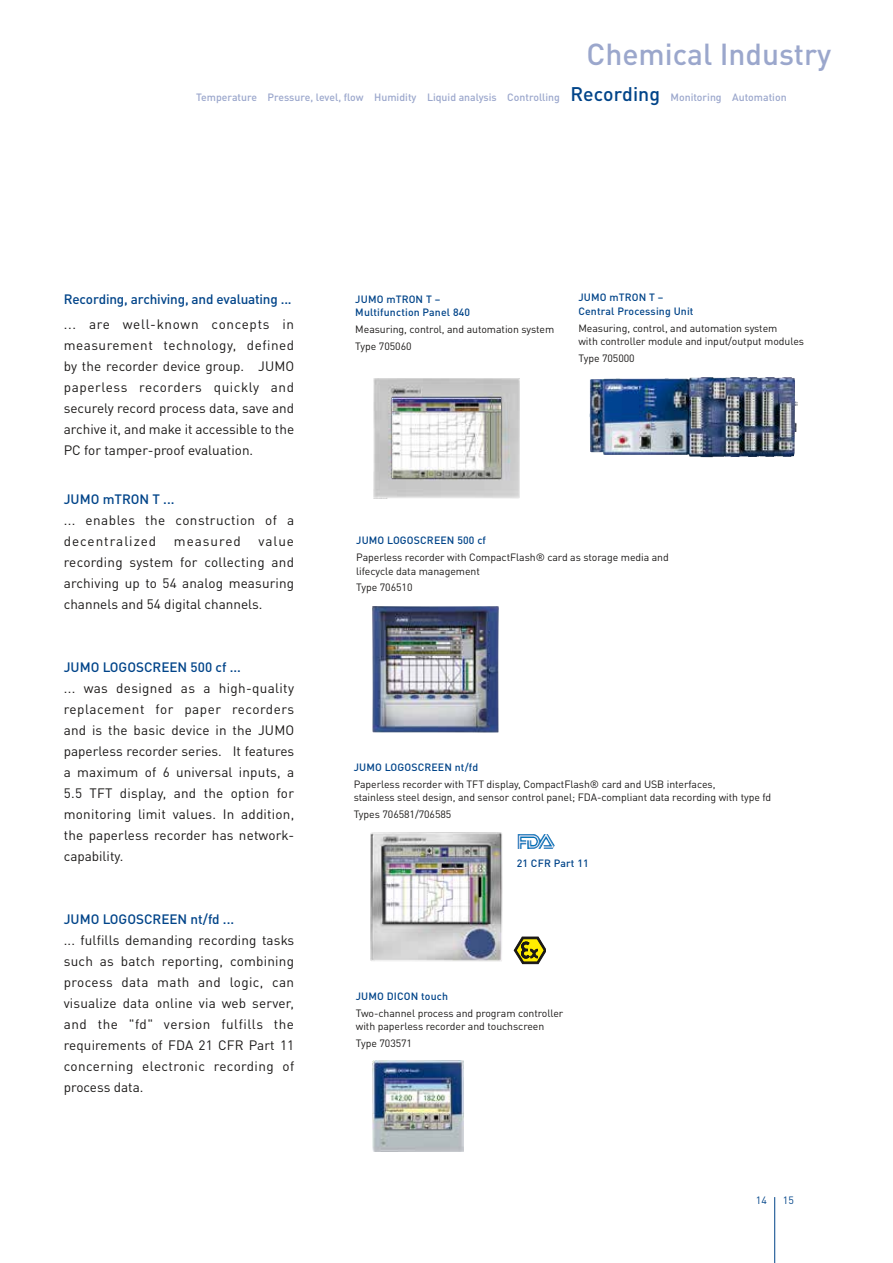
<style>
.page{position:relative;width:893px;height:1263px;background:#fff}
.page>*{position:absolute;margin:0;border:0;box-sizing:border-box;transform-origin:0 0}
.t1{font:500 30px "DIN Pro";color:#9ba7cc}
.t2{font:13.5px/21px "DIN Pro";letter-spacing:.01em;color:#1a1817;text-align:justify}
.t3{font:500 13.5px "DIN Pro";color:#004489}
.t4{font:13.5px/21px "DIN Pro";letter-spacing:.035em;color:#1a1817}
.t5{font:13.5px "DIN Pro";letter-spacing:.07em;color:#1a1817}
.t6{font:10.5px/13.5px "DIN Pro";letter-spacing:-.005em;color:#1a1817}
.t7{font:500 10.5px/13.5px "DIN Pro";letter-spacing:.015em;color:#004489}
.t8{font:500 10.5px "DIN Pro";color:#9ba7cc}
.t9{font:10.5px "DIN Pro";color:#004489}
.s1{font-size:19.5px;color:#004489}
</style>
<div class="page">
<hr style="left:774px;top:1197px;width:1px;height:66px;background:#004489">
<img style="left:589px;top:377px;width:142px;height:79px">
<img style="left:373px;top:378px;width:147px;height:121px">
<img style="left:393px;top:398px;width:107px;height:80px">
<img style="left:372px;top:606px;width:127px;height:127px">
<svg style="left:513px;top:936px;width:33px;height:28px"></svg>
<img style="left:517px;top:834px;width:38px;height:15px">
<img style="left:370px;top:832px;width:133px;height:130px">
<img style="left:373px;top:1061px;width:91px;height:90px">
<h1 class="t1" style="left:587px;top:30px;width:246px">Chemical Industry</h1>
<p class="t8" style="left:196px;top:88px;width:592px">Temperature Pressure, level, flow Humidity Liquid analysis Controlling <span class="s1">Recording</span> Monitoring Automation</p>
<p class="t3" style="left:64px;top:288px;width:229px">Recording, archiving, and evaluating ...</p>
<p class="t2" style="left:64px;top:312px;width:232px">... are well-known concepts in measurement technology, defined by the recorder device group. JUMO paperless recorders quickly and securely record process data, save and archive it, and make it accessible to the PC for tamper-proof evaluation.</p>
<p class="t3" style="left:64px;top:488px;width:112px">JUMO mTRON T ...</p>
<p class="t4" style="left:64px;top:508px;width:232px">... enables the construction of a decentralized</p>
<p class="t2" style="left:64px;top:529px;width:232px;text-indent:195px">value recording system for collecting and archiving up to 54 analog measuring channels and 54 digital channels.</p>
<p class="t5" style="left:174px;top:531px;width:69px">measured</p>
<p class="t3" style="left:64px;top:656px;width:179px">JUMO LOGOSCREEN 500 cf ...</p>
<p class="t2" style="left:64px;top:676px;width:232px">... was designed as a high-quality replacement for paper recorders and is the basic device in the JUMO paperless recorder series. It features a maximum of 6 universal inputs, a 5.5 TFT display, and the option for monitoring limit values. In addition, the paperless recorder has network&shy;capability.</p>
<p class="t3" style="left:64px;top:908px;width:172px">JUMO LOGOSCREEN nt/fd ...</p>
<p class="t2" style="left:64px;top:928px;width:232px">... fulfills demanding recording tasks such as batch reporting, combining process data math and logic, can visualize data online via web server, and the "fd" version fulfills the requirements of FDA 21 CFR Part 11 concerning electronic recording of process data.</p>
<p class="t7" style="left:355px;top:291px;width:116px">JUMO mTRON T –<br>Multifunction Panel 840</p>
<p class="t6" style="left:355px;top:320px;width:200px;line-height:16.5px">Measuring, control, and automation system<br>Type 705060</p>
<p class="t7" style="left:578px;top:290px;width:117px">JUMO mTRON T –<br>Central Processing Unit</p>
<p class="t6" style="left:578px;top:320px;width:227px">Measuring, control, and automation system<br>with controller module and input/output modules</p>
<p class="t6" style="left:578px;top:350px;width:58px">Type 705000</p>
<p class="t7" style="left:356px;top:532px;width:131px">JUMO LOGOSCREEN 500 cf</p>
<p class="t6" style="left:356px;top:549px;width:314px">Paperless recorder with CompactFlash® card as storage media and lifecycle data management</p>
<p class="t6" style="left:356px;top:579px;width:58px">Type 706510</p>
<p class="t7" style="left:354px;top:759px;width:126px">JUMO LOGOSCREEN nt/fd</p>
<p class="t6" style="left:354px;top:776px;width:419px">Paperless recorder with TFT display, CompactFlash® card and USB interfaces,<br>stainless steel design, and sensor control panel; FDA-compliant data recording with type fd</p>
<p class="t6" style="left:354px;top:806px;width:99px">Types 706581/706585</p>
<p class="t7" style="left:517px;top:855px;width:73px">21 CFR Part 11</p>
<p class="t7" style="left:356px;top:988px;width:94px">JUMO DICON touch</p>
<p class="t6" style="left:356px;top:1005px;width:209px">Two-channel process and program controller with paperless recorder and touchscreen</p>
<p class="t6" style="left:356px;top:1035px;width:58px">Type 703571</p>
<p class="t9" style="left:756px;top:1192px;width:12px">14</p>
<p class="t9" style="left:783px;top:1192px;width:12px">15</p>
</div>
